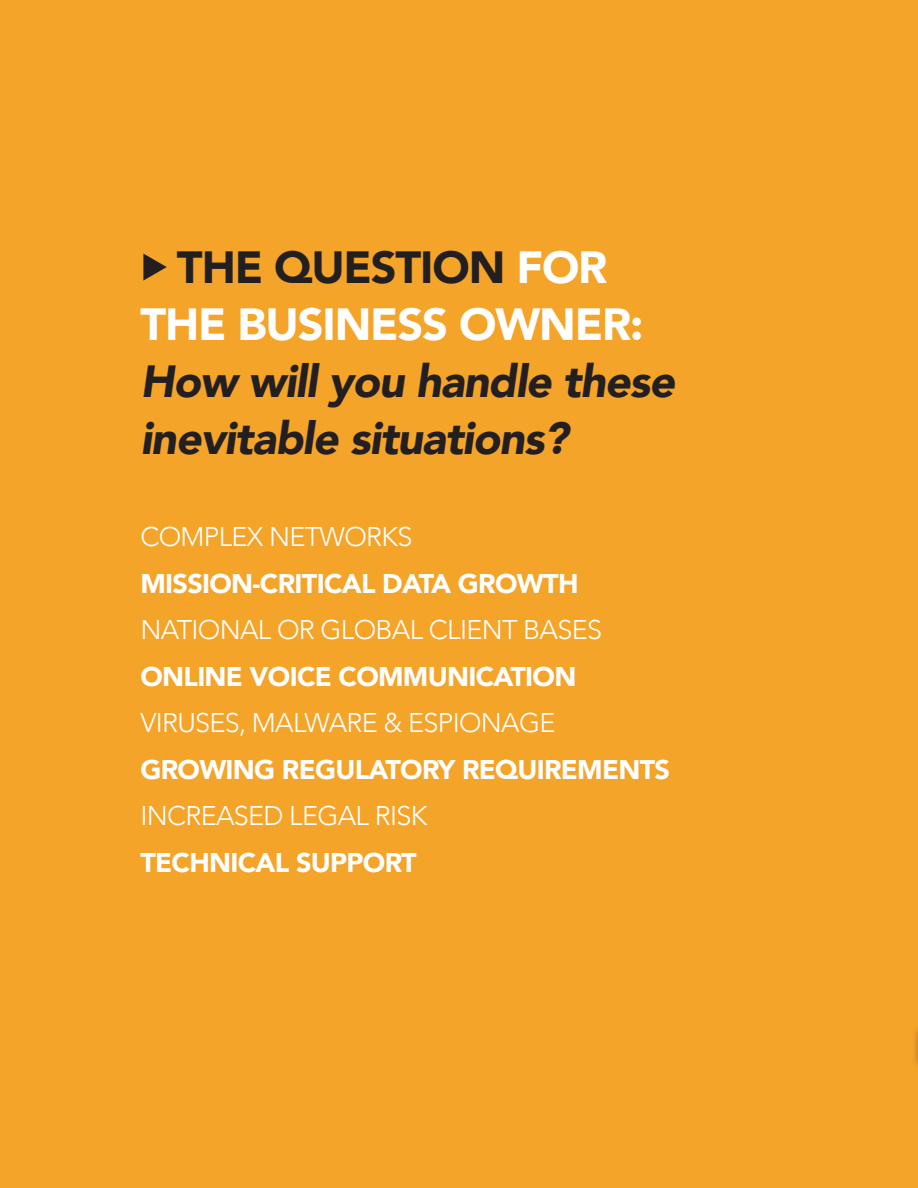
<style>
.page{position:relative;width:918px;height:1188px;background:#f4a429}
.page>*{position:absolute;margin:0;border:0;box-sizing:border-box;transform-origin:0 0}
.t1{font:italic 900 45px/57px "Avenir";letter-spacing:-.025em;color:#231f20}
.t2{font:900 45px/57px "Avenir";letter-spacing:-.025em;color:#fff;text-align:center}
.t3{font:900 27px "Avenir";letter-spacing:-.025em;color:#fff}
.t4{font:300 27px "Avenir";letter-spacing:-.025em;color:#fff}
.s1{color:#231f20}
</style>
<div class="page">
<svg style="left:143px;top:254px;width:24px;height:27px"></svg>
<div style="left:911px;top:1024px;width:7px;height:46px;background:#231f20;opacity:.35"></div>
<hr style="left:917px;top:1029px;width:1px;height:32px;background:#231f20">
<p class="t2" style="left:140px;top:237px;width:505px"><span class="s1">THE QUESTION</span> FOR<br>THE BUSINESS OWNER:</p>
<p class="t1" style="left:140px;top:352px;width:536px">How will you handle these inevitable situations?</p>
<p class="t4" style="left:140px;top:521px;width:273px">COMPLEX NETWORKS</p>
<p class="t3" style="left:140px;top:560px;width:440px">MISSION-CRITICAL DATA GROWTH</p>
<p class="t4" style="left:140px;top:614px;width:463px">NATIONAL OR GLOBAL CLIENT BASES</p>
<p class="t3" style="left:140px;top:653px;width:437px">ONLINE VOICE COMMUNICATION</p>
<p class="t4" style="left:140px;top:707px;width:417px">VIRUSES, MALWARE &amp; ESPIONAGE</p>
<p class="t3" style="left:140px;top:746px;width:531px">GROWING REGULATORY REQUIREMENTS</p>
<p class="t4" style="left:140px;top:800px;width:288px">INCREASED LEGAL RISK</p>
<p class="t3" style="left:140px;top:839px;width:278px">TECHNICAL SUPPORT</p>
</div>
